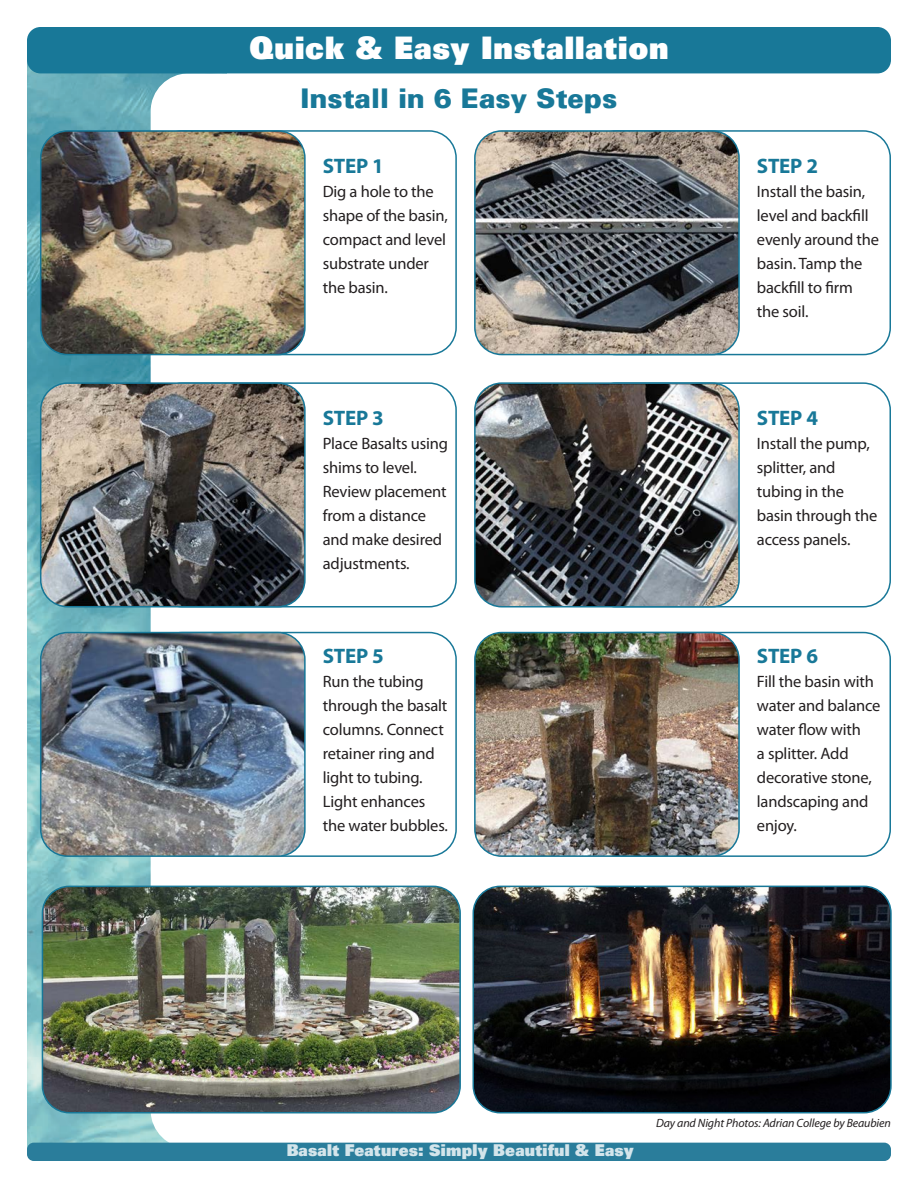
<style>
.page{position:relative;width:918px;height:1188px;background:#fff}
.page>*{position:absolute;margin:0;border:0;box-sizing:border-box;transform-origin:0 0}
.Body_text{font:900 31.2px "Univers 85";letter-spacing:.03em;color:#fff;scale:.96 1}
.t1{font:900 27px "Univers";color:#187898}
.t2{font:700 21px "Myriad Pro";letter-spacing:-.01em;color:#187898}
.t3{font:16.5px/24px "Myriad Pro";letter-spacing:-.01em;color:#231f20}
.t4{font:900 16.35px "Univers 85";letter-spacing:.015em;color:#fff;scale:.96 1}
.t5{font:italic 12px "Myriad Pro";letter-spacing:-.01em;color:#231f20}
</style>
<div class="page">
<img style="left:27px;top:63px;width:156px;height:1084px">
<div style="left:151px;top:73px;width:749px;height:1075px;background:#fff;border-radius:38px"></div>
<div style="left:27px;top:27px;width:864px;height:46px;background:#187898;border-radius:14px"></div>
<div style="left:27px;top:1143px;width:864px;height:18px;background:#2a7d9b;border-radius:7px"></div>
<div style="left:154px;top:130px;width:303px;height:225px;border:2px solid #187898;border-radius:27px"></div>
<div style="left:154px;top:382px;width:303px;height:225px;border:2px solid #187898;border-radius:27px"></div>
<div style="left:154px;top:632px;width:303px;height:225px;border:2px solid #187898;border-radius:27px"></div>
<div style="left:589px;top:130px;width:302px;height:225px;border:2px solid #187898;border-radius:27px"></div>
<div style="left:589px;top:382px;width:302px;height:225px;border:2px solid #187898;border-radius:27px"></div>
<div style="left:589px;top:632px;width:302px;height:225px;border:2px solid #187898;border-radius:27px"></div>
<img style="left:41px;top:131px;width:264px;height:224px">
<div style="left:40px;top:130px;width:266px;height:225px;border:2px solid #187898;border-radius:27px"></div>
<img style="left:41px;top:383px;width:264px;height:223px">
<div style="left:40px;top:382px;width:266px;height:225px;border:2px solid #187898;border-radius:27px"></div>
<img style="left:41px;top:633px;width:264px;height:223px">
<div style="left:40px;top:632px;width:266px;height:225px;border:2px solid #187898;border-radius:27px"></div>
<img style="left:476px;top:131px;width:263px;height:224px">
<div style="left:474px;top:130px;width:266px;height:225px;border:2px solid #187898;border-radius:27px"></div>
<img style="left:475px;top:383px;width:264px;height:224px">
<div style="left:474px;top:382px;width:266px;height:225px;border:2px solid #187898;border-radius:27px"></div>
<img style="left:476px;top:633px;width:263px;height:223px">
<div style="left:474px;top:632px;width:266px;height:225px;border:2px solid #187898;border-radius:27px"></div>
<img style="left:42px;top:886px;width:418px;height:227px">
<div style="left:42px;top:886px;width:419px;height:227px;border:2px solid #187898;border-radius:27px"></div>
<img style="left:475px;top:886px;width:415px;height:227px">
<div style="left:472px;top:886px;width:420px;height:227px;border:2px solid #187898;border-radius:27px"></div>
<p class="Body_text" style="left:249px;top:27px;width:438px">Quick &amp; Easy Installation</p>
<p class="t1" style="left:301px;top:81px;width:318px">Install in 6 Easy Steps</p>
<p class="t2" style="left:323px;top:152px;width:63px">STEP 1</p>
<p class="t3" style="left:323px;top:179px;width:127px">Dig a hole to the shape of the basin, compact and level substrate under the basin.</p>
<p class="t2" style="left:323px;top:404px;width:63px">STEP 3</p>
<p class="t3" style="left:323px;top:431px;width:127px">Place Basalts using shims to level.<br>Review placement from a distance and make desired adjustments.</p>
<p class="t2" style="left:323px;top:642px;width:63px">STEP 5</p>
<p class="t3" style="left:323px;top:669px;width:127px">Run the tubing through the basalt columns. Connect retainer ring and light to tubing.<br>Light enhances the water bubbles.</p>
<p class="t2" style="left:757px;top:152px;width:63px">STEP 2</p>
<p class="t3" style="left:757px;top:179px;width:124px">Install the basin, level and backfill evenly around the basin. Tamp the backfill to firm the soil.</p>
<p class="t2" style="left:757px;top:404px;width:63px">STEP 4</p>
<p class="t3" style="left:757px;top:431px;width:122px">Install the pump, splitter, and tubing in the basin through the access panels.</p>
<p class="t2" style="left:757px;top:642px;width:63px">STEP 6</p>
<p class="t3" style="left:757px;top:669px;width:125px">Fill the basin with water and balance water flow with<br>a splitter. Add decorative stone, landscaping and enjoy.</p>
<p class="t4" style="left:287px;top:1139px;width:363px">Basalt Features: Simply Beautiful &amp; Easy</p>
<p class="t5" style="left:656px;top:1115px;width:236px">Day and Night Photos: Adrian College by Beaubien</p>
</div>
